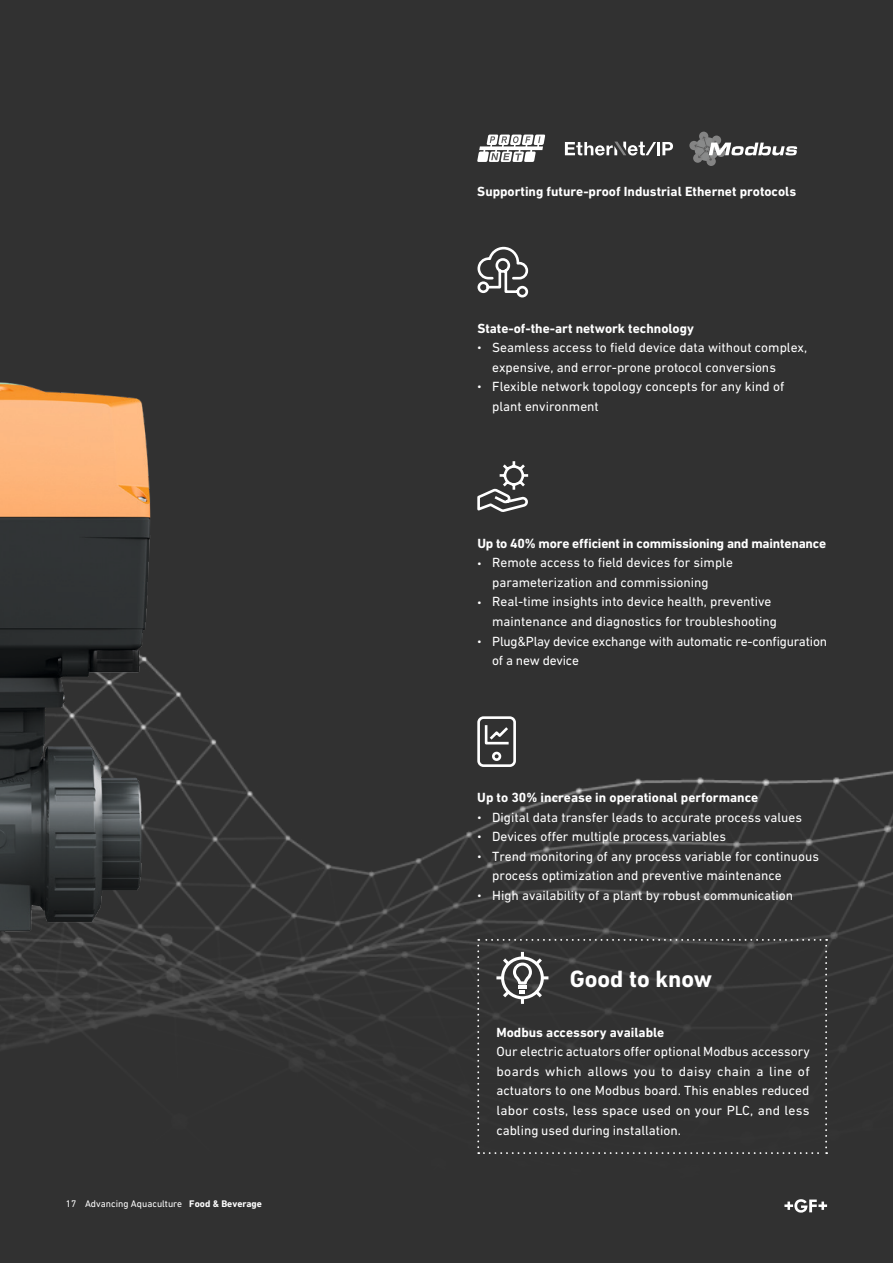
<style>
.page{position:relative;width:893px;height:1263px;background:#313131}
.page>*{position:absolute;margin:0;border:0;box-sizing:border-box;transform-origin:0 0}
.t1{font:700 24px "DIN Next W1 G";color:#fff}
.t2{font:13.5px/19.5px "DIN Next W1 G";color:#fff}
.t3{font:700 13.5px "DIN Next W1 G";color:#fff}
.t4{font:9.75px "DIN Next W1 G";color:#fff}
.s1{font-weight:700}
.s2{font-size:10.5px}
</style>
<div class="page">
<svg style="left:565px;top:142px;width:108px;height:14px"></svg>
<div style="left:699px;top:132px;width:9px;height:9px;background:#848484;border-radius:50%"></div>
<div style="left:706px;top:157px;width:10px;height:9px;background:#848484;border-radius:50%"></div>
<svg style="left:693px;top:153px;width:9px;height:10px"></svg>
<div style="left:689px;top:141px;width:10px;height:9px;background:#848484;border-radius:50%"></div>
<svg style="left:694px;top:136px;width:103px;height:25px"></svg>
<svg style="left:477px;top:135px;width:68px;height:27px"></svg>
<img style="left:0;top:382px;width:206px;height:571px">
<svg style="left:477px;top:246px;width:52px;height:52px"></svg>
<svg style="left:477px;top:716px;width:39px;height:51px"></svg>
<svg style="left:477px;top:461px;width:52px;height:51px"></svg>
<svg style="left:477px;top:939px;width:350px;height:215px"></svg>
<svg style="left:784px;top:1199px;width:43px;height:13px"></svg>
<p class="t4" style="left:66px;top:1197px;width:198px">17 Advancing Aquaculture <span class="s1">Food &amp; Beverage</span></p>
<p class="t3" style="left:477px;top:183px;width:320px">Supporting future-proof Industrial Ethernet protocols</p>
<p class="t3" style="left:477px;top:320px;width:218px">State-of-the-art network technology</p>
<p class="t2" style="left:492px;top:338px;width:316px;text-indent:-15px"><span class="s2">•</span> Seamless access to field device data without complex, expensive, and error-prone protocol conversions</p>
<p class="t2" style="left:492px;top:377px;width:294px;text-indent:-15px"><span class="s2">•</span> Flexible network topology concepts for any kind of plant environment</p>
<p class="t3" style="left:477px;top:535px;width:350px">Up to 40% more efficient in commissioning and maintenance</p>
<p class="t2" style="left:492px;top:553px;width:242px;text-indent:-15px"><span class="s2">•</span> Remote access to field devices for simple parameterization and commissioning</p>
<p class="t2" style="left:492px;top:592px;width:286px;text-indent:-15px"><span class="s2">•</span> Real-time insights into device health, preventive maintenance and diagnostics for troubleshooting</p>
<p class="t2" style="left:492px;top:631px;width:336px;text-indent:-15px"><span class="s2">•</span> Plug&amp;Play device exchange with automatic re-configuration of a new device</p>
<p class="t3" style="left:477px;top:789px;width:282px">Up to 30% increase in operational performance</p>
<p class="t2" style="left:477px;top:807px;width:326px"><span class="s2">•</span> Digital data transfer leads to accurate process values</p>
<p class="t2" style="left:477px;top:827px;width:250px"><span class="s2">•</span> Devices offer multiple process variables</p>
<p class="t2" style="left:492px;top:846px;width:328px;text-indent:-15px"><span class="s2">•</span> Trend monitoring of any process variable for continuous process optimization and preventive maintenance</p>
<p class="t2" style="left:477px;top:885px;width:317px"><span class="s2">•</span> High availability of a plant by robust communication</p>
<h1 class="t1" style="left:570px;top:965px;width:144px">Good to know</h1>
<p class="t3" style="left:496px;top:1024px;width:169px">Modbus accessory available</p>
<p class="t2" style="left:496px;top:1042px;width:315px;text-align:justify">Our electric actuators offer optional Modbus accessory boards which allows you to daisy chain a line of actuators to one Modbus board. This enables reduced labor costs, less space used on your PLC, and less cabling used during installation.</p>
</div>
